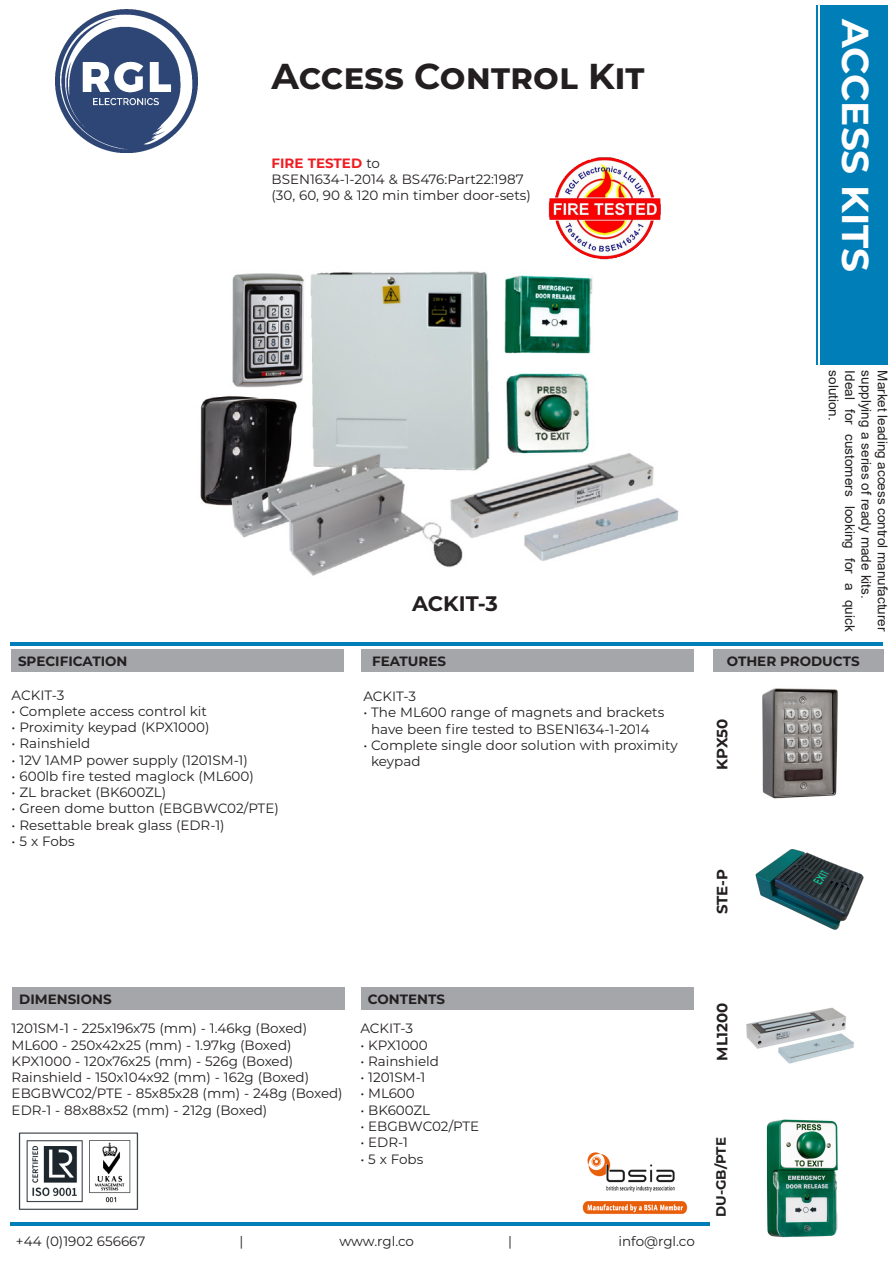
<style>
.page{position:relative;width:893px;height:1263px;background:#fff}
.page>*{position:absolute;margin:0;border:0;box-sizing:border-box;transform-origin:0 0}
.t1{font:700 37.5px "Montserrat";color:#fff}
.t2{font:700 36px "Montserrat";color:#231f20}
.t3{font:700 21px "Montserrat";color:#231f20}
.t4{font:700 15px "Montserrat";color:#231f20}
.t5{font:13.5px "Montserrat";color:#231f20}
.t6{font:13.5px "Arial";color:#231f20}
.t7{font:700 13.5px "Montserrat";color:#231f20}
.t8{font:700 13.5px "Montserrat";color:#ee1d23}
.s1{font-weight:400;color:#231f20}
</style>
<div class="page">
<hr style="left:10px;top:642px;width:873px;height:4px;background:#007eb7">
<div style="left:12px;top:649px;width:332px;height:22px;background:#a5a6aa"></div>
<div style="left:820px;top:5px;width:68px;height:360px;background:#007eb7"></div>
<img style="left:55px;top:9px;width:143px;height:143px">
<img style="left:200px;top:271px;width:478px;height:305px">
<img style="left:733px;top:671px;width:138px;height:259px">
<img style="left:746px;top:1007px;width:108px;height:57px">
<img style="left:766px;top:1119px;width:72px;height:119px">
<div style="left:362px;top:649px;width:332px;height:22px;background:#a5a6aa"></div>
<div style="left:713px;top:649px;width:171px;height:22px;background:#a5a6aa"></div>
<div style="left:13px;top:987px;width:332px;height:22px;background:#a5a6aa"></div>
<hr style="left:10px;top:1222px;width:700px;height:4px;background:#007eb7">
<div style="left:361px;top:987px;width:333px;height:22px;background:#a5a6aa"></div>
<hr style="left:816px;top:5px;width:2px;height:360px;background:#007eb7">
<img style="left:582px;top:1152px;width:106px;height:63px">
<img style="left:548px;top:157px;width:113px;height:103px">
<img style="left:18px;top:1132px;width:121px;height:78px">
<p class="t7" style="left:18px;top:652px;width:111px">SPECIFICATION</p>
<p class="t2" style="left:272px;top:50px;width:375px">Access Control Kit</p>
<p class="t8" style="left:272px;top:153px;width:110px">FIRE TESTED <span class="s1">to</span></p>
<p class="t5" style="left:272px;top:170px;width:254px">BSEN1634-1-2014 &amp; BS476:Part22:1987</p>
<p class="t5" style="left:272px;top:186px;width:261px">(30, 60, 90 &amp; 120 min timber door-sets)</p>
<p class="t3" style="left:412px;top:588px;width:88px">ACKIT-3</p>
<p class="t1" style="left:882px;top:19px;width:255px;rotate:90deg">ACCESS KITS</p>
<p class="t6" style="left:843px;top:370px;width:52px;rotate:90deg">solution.</p>
<p class="t6" style="left:859px;top:370px;width:262px;rotate:90deg">Ideal for customers looking for a quick</p>
<p class="t6" style="left:875px;top:370px;width:230px;rotate:90deg">supplying a series of ready made kits.</p>
<p class="t6" style="left:892px;top:370px;width:263px;rotate:90deg">Market leading access control manufacturer</p>
<p class="t7" style="left:372px;top:652px;width:75px">FEATURES</p>
<p class="t7" style="left:727px;top:652px;width:134px">OTHER PRODUCTS</p>
<p class="t5" style="left:12px;top:685px;width:54px">ACKIT-3</p>
<p class="t5" style="left:12px;top:702px;width:197px">• Complete access control kit</p>
<p class="t5" style="left:12px;top:718px;width:199px">• Proximity keypad (KPX1000)</p>
<p class="t5" style="left:12px;top:734px;width:80px">• Rainshield</p>
<p class="t5" style="left:12px;top:751px;width:238px">• 12V 1AMP power supply (1201SM-1)</p>
<p class="t5" style="left:12px;top:767px;width:244px">• 600lb fire tested maglock (ML600)</p>
<p class="t5" style="left:12px;top:783px;width:156px">• ZL bracket (BK600ZL)</p>
<p class="t5" style="left:12px;top:799px;width:269px">• Green dome button (EBGBWC02/PTE)</p>
<p class="t5" style="left:12px;top:816px;width:214px">• Resettable break glass (EDR-1)</p>
<p class="t5" style="left:12px;top:832px;width:65px">• 5 x Fobs</p>
<p class="t5" style="left:363px;top:687px;width:54px">ACKIT-3</p>
<p class="t5" style="left:363px;top:703px;width:303px">• The ML600 range of magnets and brackets</p>
<p class="t5" style="left:371px;top:719px;width:280px">have been fire tested to BSEN1634-1-2014</p>
<p class="t5" style="left:363px;top:736px;width:316px">• Complete single door solution with proximity</p>
<p class="t5" style="left:371px;top:752px;width:51px">keypad</p>
<p class="t4" style="left:711px;top:770px;width:53px;rotate:-90deg">KPX50</p>
<p class="t4" style="left:711px;top:914px;width:47px;rotate:-90deg">STE-P</p>
<p class="t7" style="left:19px;top:990px;width:94px">DIMENSIONS</p>
<p class="t5" style="left:12px;top:1019px;width:297px">1201SM-1 - 225x196x75 (mm) - 1.46kg (Boxed)</p>
<p class="t5" style="left:12px;top:1035px;width:281px">ML600 - 250x42x25 (mm) - 1.97kg (Boxed)</p>
<p class="t5" style="left:12px;top:1052px;width:283px">KPX1000 - 120x76x25 (mm) - 526g (Boxed)</p>
<p class="t5" style="left:12px;top:1068px;width:299px">Rainshield - 150x104x92 (mm) - 162g (Boxed)</p>
<p class="t5" style="left:12px;top:1084px;width:333px">EBGBWC02/PTE - 85x85x28 (mm) - 248g (Boxed)</p>
<p class="t5" style="left:12px;top:1101px;width:257px">EDR-1 - 88x88x52 (mm) - 212g (Boxed)</p>
<p class="t7" style="left:368px;top:990px;width:79px">CONTENTS</p>
<p class="t5" style="left:360px;top:1019px;width:54px">ACKIT-3</p>
<p class="t5" style="left:360px;top:1035px;width:69px">• KPX1000</p>
<p class="t5" style="left:360px;top:1052px;width:80px">• Rainshield</p>
<p class="t5" style="left:360px;top:1068px;width:67px">• 1201SM-1</p>
<p class="t5" style="left:360px;top:1084px;width:56px">• ML600</p>
<p class="t5" style="left:360px;top:1101px;width:71px">• BK600ZL</p>
<p class="t5" style="left:360px;top:1117px;width:121px">• EBGBWC02/PTE</p>
<p class="t5" style="left:360px;top:1133px;width:49px">• EDR-1</p>
<p class="t5" style="left:360px;top:1149px;width:65px">• 5 x Fobs</p>
<p class="t5" style="left:16px;top:1232px;width:131px">+44 (0)1902 656667</p>
<p class="t5" style="left:240px;top:1232px;width:5px">|</p>
<p class="t5" style="left:339px;top:1232px;width:76px">www.rgl.co</p>
<p class="t5" style="left:508px;top:1232px;width:5px">|</p>
<p class="t5" style="left:618px;top:1232px;width:78px">info@rgl.co</p>
<p class="t4" style="left:711px;top:1060px;width:59px;rotate:-90deg">ML1200</p>
<p class="t7" style="left:711px;top:1217px;width:81px;rotate:-90deg">DU-GB/PTE</p>
</div>
